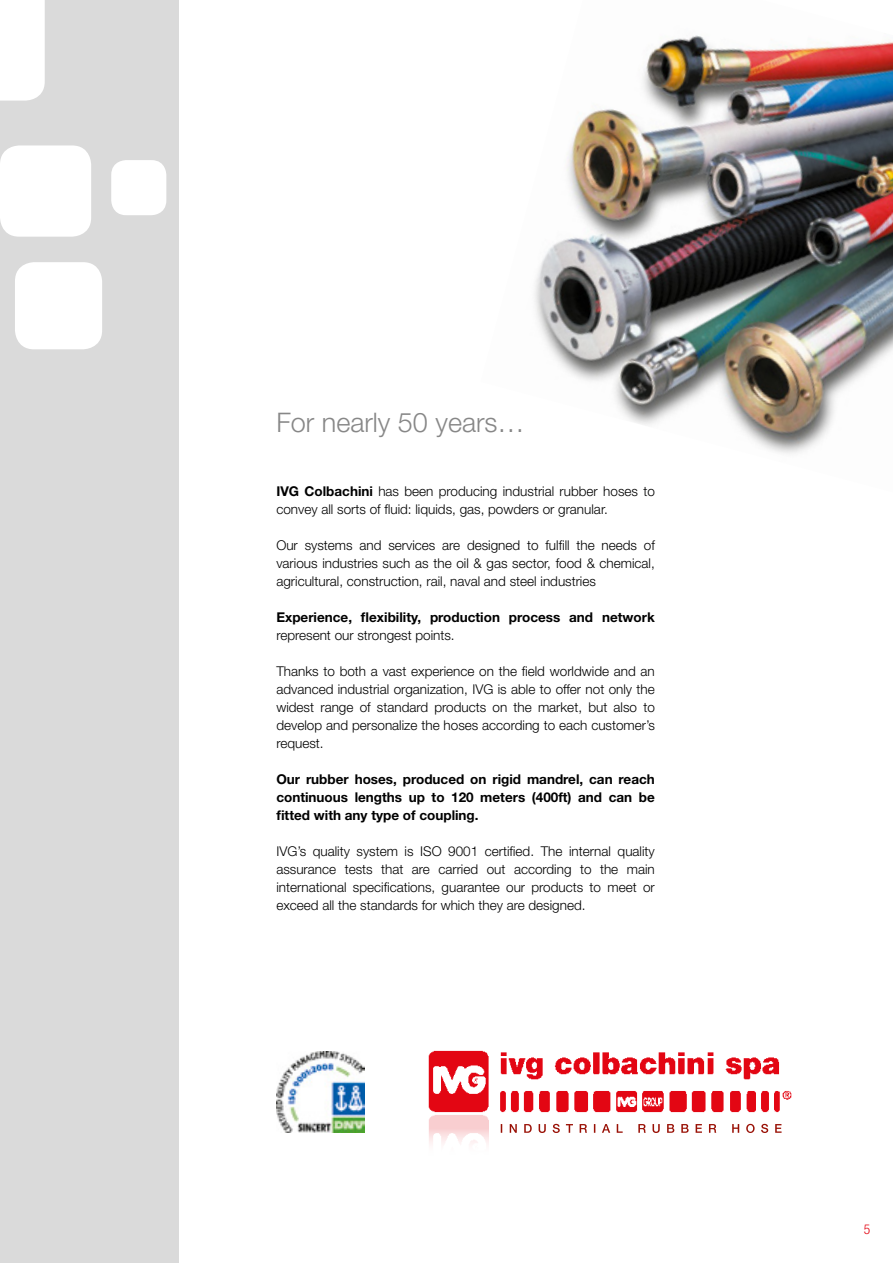
<style>
.page{position:relative;width:893px;height:1263px;background:#fff}
.page>*{position:absolute;margin:0;border:0;box-sizing:border-box;transform-origin:0 0}
.t1{font:300 27px "Helvetica Neue";color:#878787}
.t2{font:300 13.5px/18px "Helvetica Neue";color:#000;text-align:justify}
.t3{font:700 13.5px/18px "Helvetica Neue";color:#000;text-align:justify}
.t4{font:300 condensed 13.5px "Helvetica Neue";color:#e30613}
.s1{font-weight:700}
</style>
<div class="page">
<div style="left:0;top:0;width:179px;height:1263px;background:#dadada"></div>
<div style="left:0;top:145px;width:91px;height:92px;background:#fff;border-radius:19px"></div>
<div style="left:0;top:0;width:45px;height:101px;background:#fff"></div>
<div style="left:111px;top:160px;width:55px;height:55px;background:#fff;border-radius:15px"></div>
<div style="left:15px;top:262px;width:87px;height:87px;background:#fff;border-radius:19px"></div>
<img style="left:428px;top:1050px;width:364px;height:63px">
<img style="left:428px;top:1112px;width:67px;height:17px">
<svg style="left:501px;top:1124px;width:281px;height:9px"></svg>
<img style="left:534px;top:35px;width:359px;height:419px">
<img style="left:277px;top:1052px;width:87px;height:80px">
<h1 class="t1" style="left:276px;top:406px;width:250px">For nearly 50 years…</h1>
<p class="t2" style="left:276px;top:482px;width:380px"><span class="s1">IVG Colbachini</span> has been producing industrial rubber hoses to convey all sorts of fluid: liquids, gas, powders or granular.</p>
<p class="t2" style="left:276px;top:536px;width:380px">Our systems and services are designed to fulfill the needs of various industries such as the oil &amp; gas sector, food &amp; chemical, agricultural, construction, rail, naval and steel industries</p>
<p class="t3" style="left:276px;top:608px;width:380px">Experience, flexibility, production process and network</p>
<p class="t2" style="left:276px;top:626px;width:180px">represent our strongest points.</p>
<p class="t2" style="left:276px;top:662px;width:380px">Thanks to both a vast experience on the field worldwide and an advanced industrial organization, IVG is able to offer not only the widest range of standard products on the market, but also to develop and personalize the hoses according to each customer’s request.</p>
<p class="t3" style="left:276px;top:770px;width:380px">Our rubber hoses, produced on rigid mandrel, can reach continuous lengths up to 120 meters (400ft) and can be fitted with any type of coupling.</p>
<p class="t2" style="left:276px;top:842px;width:380px">IVG’s quality system is ISO 9001 certified. The internal quality assurance tests that are carried out according to the main international specifications, guarantee our products to meet or exceed all the standards for which they are designed.</p>
<p class="t4" style="left:864px;top:1221px;width:8px">5</p>
</div>
